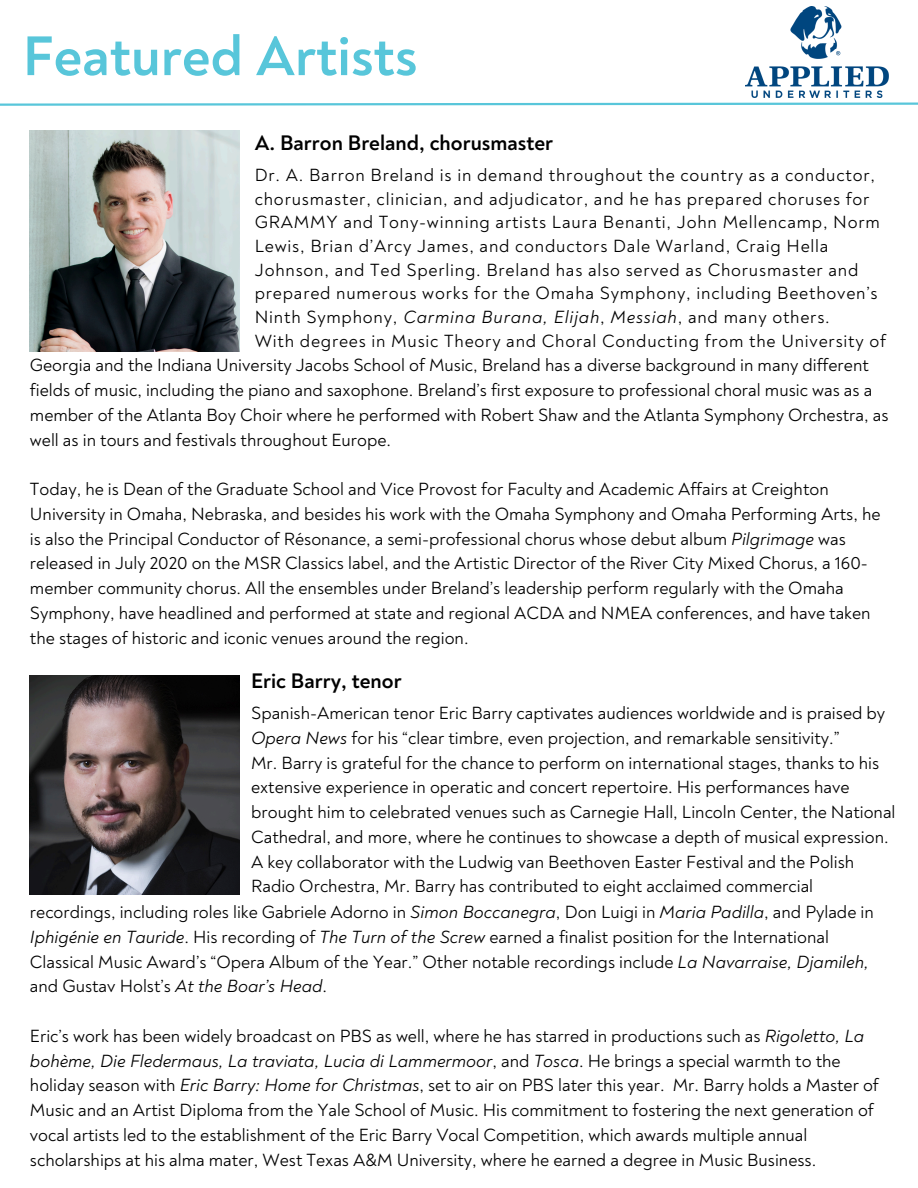
<style>
.page{position:relative;width:918px;height:1188px;background:#fff}
.page>*{position:absolute;margin:0;border:0;box-sizing:border-box;transform-origin:0 0}
.t1{font:700 57px "Noah";color:#58c6da}
.t2{font:700 21.45px "Noah";color:#000}
.t3{font:18px/24.8px "Noah";color:#000}
.t4{font:18px/23.7px "Noah";letter-spacing:.045em;color:#000}
.s1{font-style:italic}
</style>
<div class="page">
<svg style="left:0;top:102px;width:918px;height:4px"></svg>
<img style="left:30px;top:676px;width:209px;height:218px">
<img style="left:30px;top:131px;width:209px;height:220px">
<img style="left:745px;top:6px;width:143px;height:91px">
<p class="t1" style="left:23px;top:22px;width:396px">Featured Artists</p>
<p class="t2" style="left:255px;top:130px;width:300px">A. Barron Breland, chorusmaster</p>
<h2 class="t4" style="left:255px;top:164px;width:627px">Dr. A. Barron Breland is in demand throughout the country as a conductor, chorusmaster, clinician, and adjudicator, and he has prepared choruses for GRAMMY and Tony-winning artists Laura Benanti, John Mellencamp, Norm Lewis, Brian d’Arcy James, and conductors Dale Warland, Craig Hella Johnson, and Ted Sperling. Breland has also served as Chorusmaster and prepared numerous works for the Omaha Symphony, including Beethoven’s Ninth Symphony, <span class="s1">Carmina Burana, Elijah</span>, <span class="s1">Messiah</span>, and many others.</h2>
<p class="t4" style="left:255px;top:329px;width:633px">With degrees in Music Theory and Choral Conducting from the University of</p>
<h2 class="t3" style="left:30px;top:353px;width:860px">Georgia and the Indiana University Jacobs School of Music, Breland has a diverse background in many different fields of music, including the piano and saxophone. Breland’s first exposure to professional choral music was as a member of the Atlanta Boy Choir where he performed with Robert Shaw and the Atlanta Symphony Orchestra, as well as in tours and festivals throughout Europe.</h2>
<p class="t3" style="left:30px;top:477px;width:852px">Today, he is Dean of the Graduate School and Vice Provost for Faculty and Academic Affairs at Creighton University in Omaha, Nebraska, and besides his work with the Omaha Symphony and Omaha Performing Arts, he is also the Principal Conductor of Résonance, a semi-professional chorus whose debut album <span class="s1">Pilgrimage</span> was released in July 2020 on the MSR Classics label, and the Artistic Director of the River City Mixed Chorus, a 160- member community chorus. All the ensembles under Breland’s leadership perform regularly with the Omaha Symphony, have headlined and performed at state and regional ACDA and NMEA conferences, and have taken the stages of historic and iconic venues around the region.</p>
<p class="t2" style="left:251px;top:668px;width:152px">Eric Barry, tenor</p>
<p class="t3" style="left:251px;top:701px;width:636px">Spanish-American tenor Eric Barry captivates audiences worldwide and is praised by<br><span class="s1">Opera News</span> for his “clear timbre, even projection, and remarkable sensitivity.”</p>
<p class="t3" style="left:251px;top:751px;width:646px">Mr. Barry is grateful for the chance to perform on international stages, thanks to his extensive experience in operatic and concert repertoire. His performances have brought him to celebrated venues such as Carnegie Hall, Lincoln Center, the National Cathedral, and more, where he continues to showcase a depth of musical expression.</p>
<p class="t3" style="left:251px;top:850px;width:605px">A key collaborator with the Ludwig van Beethoven Easter Festival and the Polish<br>Radio Orchestra, Mr. Barry has contributed to eight acclaimed commercial</p>
<p class="t3" style="left:30px;top:900px;width:845px">recordings, including roles like Gabriele Adorno in <span class="s1">Simon Boccanegra</span>, Don Luigi in <span class="s1">Maria Padilla</span>, and Pylade in <span class="s1">Iphigénie en Tauride</span>. His recording of <span class="s1">The Turn of the Screw</span> earned a finalist position for the International Classical Music Award’s “Opera Album of the Year.” Other notable recordings include <span class="s1">La Navarraise, Djamileh, </span>and Gustav Holst’s <span class="s1">At the Boar’s Head</span>.</p>
<p class="t3" style="left:30px;top:1024px;width:850px">Eric’s work has been widely broadcast on PBS as well, where he has starred in productions such as <span class="s1">Rigoletto, La bohème, Die Fledermaus, La traviata, Lucia di Lammermoor</span>, and <span class="s1">Tosca</span>. He brings a special warmth to the holiday season with <span class="s1">Eric Barry: Home for Christmas</span>, set to air on PBS later this year. Mr. Barry holds a Master of Music and an Artist Diploma from the Yale School of Music. His commitment to fostering the next generation of vocal artists led to the establishment of the Eric Barry Vocal Competition, which awards multiple annual scholarships at his alma mater, West Texas A&amp;M University, where he earned a degree in Music Business.</p>
</div>
